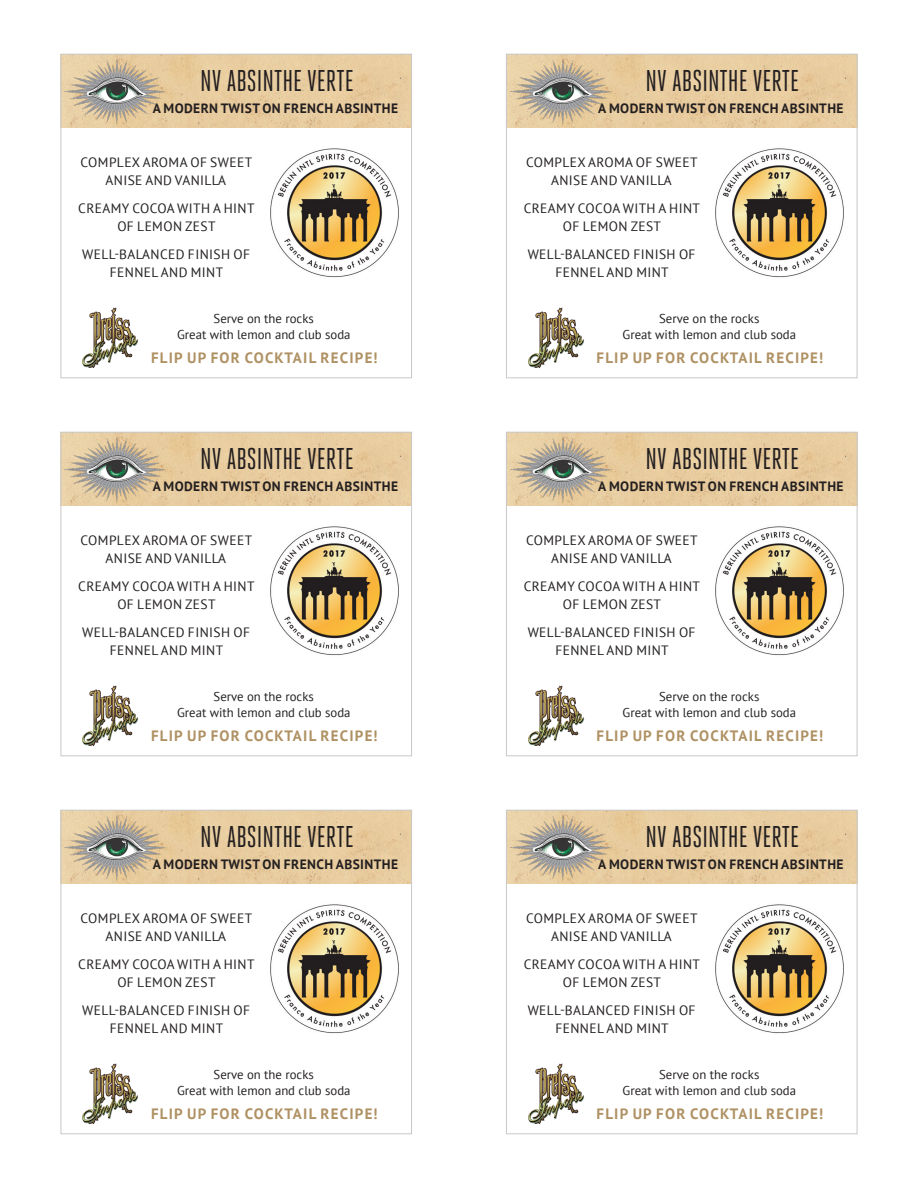
<style>
.page{position:relative;width:918px;height:1188px;background:#fff}
.page>*{position:absolute;margin:0;border:0;box-sizing:border-box;transform-origin:0 0}
.title_brand_name{font:30px "Heroic Condensed";color:#231f20}
.flip_for_cocktail{font:700 15px "PT Sans";letter-spacing:.08em;color:#af9163}
.descriptors{font:13.5px/18px "PT Sans";letter-spacing:.03em;color:#231f20;text-align:center}
.descriptors-2{font:700 13.5px "PT Sans";letter-spacing:.03em;color:#231f20}
.cocktail_descriptor{font:12.75px "PT Sans";color:#231f20}
</style>
<div class="page">
<img style="left:270px;top:148px;width:129px;height:130px">
<img style="left:715px;top:148px;width:129px;height:130px">
<img style="left:270px;top:526px;width:129px;height:130px">
<img style="left:715px;top:526px;width:129px;height:130px">
<img style="left:270px;top:904px;width:129px;height:130px">
<img style="left:715px;top:904px;width:129px;height:130px">
<img style="left:63px;top:56px;width:347px;height:72px">
<img style="left:508px;top:56px;width:347px;height:72px">
<img style="left:63px;top:434px;width:347px;height:72px">
<img style="left:508px;top:434px;width:347px;height:72px">
<img style="left:63px;top:812px;width:347px;height:72px">
<img style="left:508px;top:812px;width:347px;height:72px">
<img style="left:82px;top:307px;width:57px;height:62px">
<img style="left:528px;top:307px;width:57px;height:62px">
<img style="left:82px;top:685px;width:57px;height:62px">
<img style="left:528px;top:685px;width:57px;height:62px">
<img style="left:82px;top:1063px;width:57px;height:62px">
<img style="left:528px;top:1063px;width:57px;height:62px">
<img style="left:64px;top:58px;width:103px;height:66px">
<img style="left:509px;top:58px;width:103px;height:66px">
<img style="left:64px;top:436px;width:103px;height:66px">
<img style="left:509px;top:436px;width:103px;height:66px">
<img style="left:64px;top:814px;width:103px;height:66px">
<img style="left:509px;top:814px;width:103px;height:66px">
<div style="left:61px;top:54px;width:351px;height:324px;border:1px solid #c7c8ca"></div>
<div style="left:61px;top:432px;width:351px;height:324px;border:1px solid #c7c8ca"></div>
<div style="left:61px;top:810px;width:351px;height:324px;border:1px solid #c7c8ca"></div>
<div style="left:506px;top:54px;width:351px;height:324px;border:1px solid #c7c8ca"></div>
<div style="left:506px;top:432px;width:351px;height:324px;border:1px solid #c7c8ca"></div>
<div style="left:506px;top:810px;width:351px;height:324px;border:1px solid #c7c8ca"></div>
<p class="title_brand_name" style="left:200px;top:65px;width:155px">NV ABSINTHE VERTE</p>
<p class="descriptors-2" style="left:153px;top:99px;width:247px">A MODERN TWIST ON FRENCH ABSINTHE</p>
<p class="descriptors" style="left:81px;top:153px;width:173px">COMPLEX AROMA OF SWEET<br>ANISE AND VANILLA</p>
<p class="descriptors" style="left:78px;top:199px;width:178px">CREAMY COCOA WITH A HINT<br>OF LEMON ZEST</p>
<p class="descriptors" style="left:82px;top:245px;width:169px">WELL-BALANCED FINISH OF<br>FENNEL AND MINT</p>
<p class="cocktail_descriptor" style="left:214px;top:310px;width:102px">Serve on the rocks</p>
<p class="cocktail_descriptor" style="left:177px;top:327px;width:175px">Great with lemon and club soda</p>
<p class="flip_for_cocktail" style="left:151px;top:347px;width:228px">FLIP UP FOR COCKTAIL RECIPE!</p>
<p class="title_brand_name" style="left:200px;top:443px;width:155px">NV ABSINTHE VERTE</p>
<p class="descriptors-2" style="left:153px;top:477px;width:247px">A MODERN TWIST ON FRENCH ABSINTHE</p>
<p class="descriptors" style="left:81px;top:531px;width:173px">COMPLEX AROMA OF SWEET<br>ANISE AND VANILLA</p>
<p class="descriptors" style="left:78px;top:577px;width:178px">CREAMY COCOA WITH A HINT<br>OF LEMON ZEST</p>
<p class="descriptors" style="left:82px;top:623px;width:169px">WELL-BALANCED FINISH OF<br>FENNEL AND MINT</p>
<p class="cocktail_descriptor" style="left:214px;top:688px;width:102px">Serve on the rocks</p>
<p class="cocktail_descriptor" style="left:177px;top:705px;width:175px">Great with lemon and club soda</p>
<p class="flip_for_cocktail" style="left:151px;top:725px;width:228px">FLIP UP FOR COCKTAIL RECIPE!</p>
<p class="title_brand_name" style="left:200px;top:821px;width:155px">NV ABSINTHE VERTE</p>
<p class="descriptors-2" style="left:153px;top:855px;width:247px">A MODERN TWIST ON FRENCH ABSINTHE</p>
<p class="descriptors" style="left:81px;top:909px;width:173px">COMPLEX AROMA OF SWEET<br>ANISE AND VANILLA</p>
<p class="descriptors" style="left:78px;top:955px;width:178px">CREAMY COCOA WITH A HINT<br>OF LEMON ZEST</p>
<p class="descriptors" style="left:82px;top:1001px;width:169px">WELL-BALANCED FINISH OF<br>FENNEL AND MINT</p>
<p class="cocktail_descriptor" style="left:214px;top:1066px;width:102px">Serve on the rocks</p>
<p class="cocktail_descriptor" style="left:177px;top:1083px;width:175px">Great with lemon and club soda</p>
<p class="flip_for_cocktail" style="left:151px;top:1103px;width:228px">FLIP UP FOR COCKTAIL RECIPE!</p>
<p class="title_brand_name" style="left:646px;top:65px;width:155px">NV ABSINTHE VERTE</p>
<p class="descriptors-2" style="left:598px;top:99px;width:247px">A MODERN TWIST ON FRENCH ABSINTHE</p>
<p class="descriptors" style="left:526px;top:153px;width:173px">COMPLEX AROMA OF SWEET<br>ANISE AND VANILLA</p>
<p class="descriptors" style="left:524px;top:199px;width:178px">CREAMY COCOA WITH A HINT<br>OF LEMON ZEST</p>
<p class="descriptors" style="left:528px;top:245px;width:169px">WELL-BALANCED FINISH OF<br>FENNEL AND MINT</p>
<p class="cocktail_descriptor" style="left:659px;top:310px;width:102px">Serve on the rocks</p>
<p class="cocktail_descriptor" style="left:623px;top:327px;width:175px">Great with lemon and club soda</p>
<p class="flip_for_cocktail" style="left:597px;top:347px;width:228px">FLIP UP FOR COCKTAIL RECIPE!</p>
<p class="title_brand_name" style="left:646px;top:443px;width:155px">NV ABSINTHE VERTE</p>
<p class="descriptors-2" style="left:598px;top:477px;width:247px">A MODERN TWIST ON FRENCH ABSINTHE</p>
<p class="descriptors" style="left:526px;top:531px;width:173px">COMPLEX AROMA OF SWEET<br>ANISE AND VANILLA</p>
<p class="descriptors" style="left:524px;top:577px;width:178px">CREAMY COCOA WITH A HINT<br>OF LEMON ZEST</p>
<p class="descriptors" style="left:528px;top:623px;width:169px">WELL-BALANCED FINISH OF<br>FENNEL AND MINT</p>
<p class="cocktail_descriptor" style="left:659px;top:688px;width:102px">Serve on the rocks</p>
<p class="cocktail_descriptor" style="left:623px;top:705px;width:175px">Great with lemon and club soda</p>
<p class="flip_for_cocktail" style="left:597px;top:725px;width:228px">FLIP UP FOR COCKTAIL RECIPE!</p>
<p class="title_brand_name" style="left:646px;top:821px;width:155px">NV ABSINTHE VERTE</p>
<p class="descriptors-2" style="left:598px;top:855px;width:247px">A MODERN TWIST ON FRENCH ABSINTHE</p>
<p class="descriptors" style="left:526px;top:909px;width:173px">COMPLEX AROMA OF SWEET<br>ANISE AND VANILLA</p>
<p class="descriptors" style="left:524px;top:955px;width:178px">CREAMY COCOA WITH A HINT<br>OF LEMON ZEST</p>
<p class="descriptors" style="left:528px;top:1001px;width:169px">WELL-BALANCED FINISH OF<br>FENNEL AND MINT</p>
<p class="cocktail_descriptor" style="left:659px;top:1066px;width:102px">Serve on the rocks</p>
<p class="cocktail_descriptor" style="left:623px;top:1083px;width:175px">Great with lemon and club soda</p>
<p class="flip_for_cocktail" style="left:597px;top:1103px;width:228px">FLIP UP FOR COCKTAIL RECIPE!</p>
</div>
